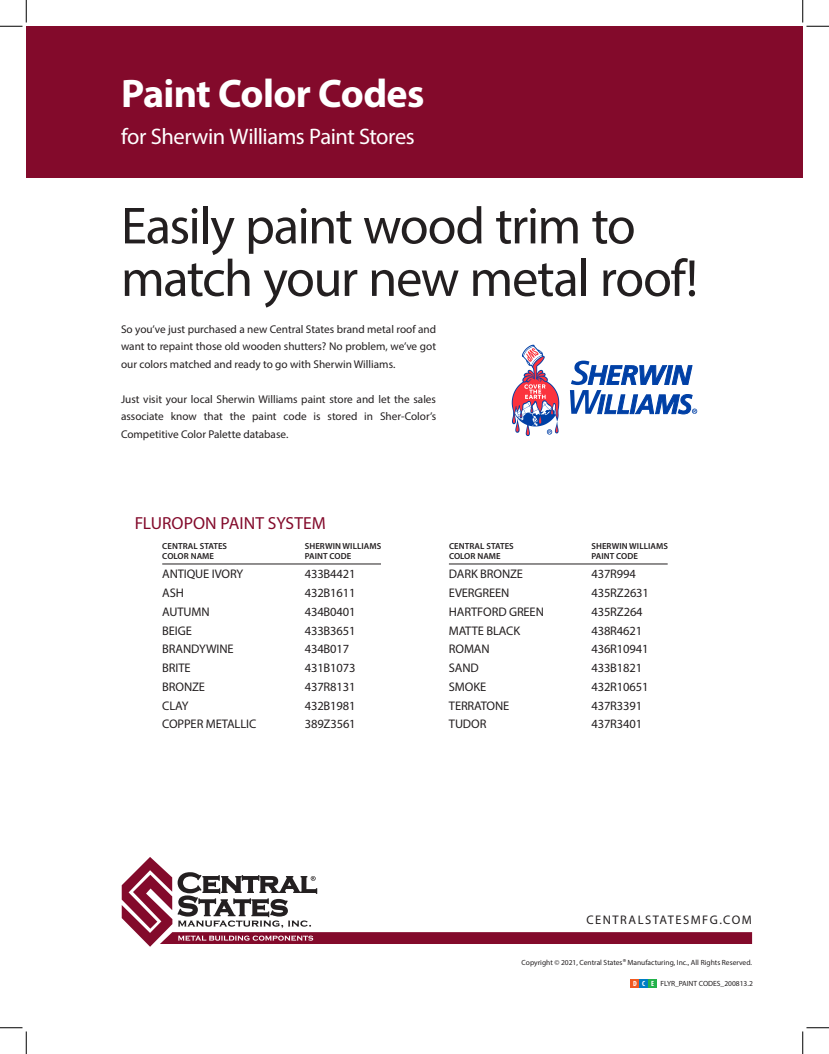
<style>
.page{position:relative;width:829px;height:1054px;background:#fff}
.page>*{position:absolute;margin:0;border:0;box-sizing:border-box;transform-origin:0 0}
.t1{font:52.5px/52.5px "Myriad Pro";letter-spacing:-.03em;color:#231f20}
.t2{font:700 40px "Myriad Pro";letter-spacing:-.02em;color:#fff}
.t3{font:22.5px "Myriad Pro";letter-spacing:-.025em;color:#fff}
.t4{font:17.5px "Myriad Pro";color:#830a2b}
.t5{font:12.5px "Myriad Pro";letter-spacing:-.01em;color:#231f20}
.t6{font:12.5px "Myriad Pro";letter-spacing:.12em;color:#231f20}
.t7{font:11.25px/17.5px "Myriad Pro";color:#231f20;text-align:justify}
.t8{font:600 8.75px "Myriad Pro";letter-spacing:.01em;color:#231f20}
.t9{font:7.5px "Myriad Pro";color:#231f20}
.t10{font:700 condensed 7.5px "Myriad Pro";color:#fff}
.s1{font-style:italic;font-size:8.75px}
</style>
<div class="page">
<div style="left:26px;top:26px;width:776px;height:152px;background:#830a2b"></div>
<svg style="left:122px;top:857px;width:630px;height:90px"></svg>
<div style="left:649px;top:979px;width:8px;height:9px;background:#23b24b"></div>
<div style="left:640px;top:979px;width:8px;height:9px;background:#007ec5"></div>
<div style="left:631px;top:979px;width:8px;height:9px;background:#f15921"></div>
<svg style="left:512px;top:345px;width:47px;height:91px"></svg>
<svg style="left:570px;top:360px;width:127px;height:55px"></svg>
<hr style="left:162px;top:564px;width:219px;height:1px;background:#231f20">
<hr style="left:449px;top:564px;width:218px;height:1px;background:#231f20">
<svg style="left:0;top:0;width:27px;height:27px"></svg>
<svg style="left:0;top:1027px;width:27px;height:27px"></svg>
<svg style="left:802px;top:0;width:27px;height:27px"></svg>
<svg style="left:802px;top:1027px;width:27px;height:27px"></svg>
<p class="t2" style="left:121px;top:67px;width:305px">Paint Color Codes</p>
<p class="t3" style="left:121px;top:123px;width:295px">for Sherwin Williams Paint Stores</p>
<p class="t1" style="left:121px;top:199px;width:578px">Easily paint wood trim to match your new metal roof!</p>
<p class="t7" style="left:121px;top:320px;width:316px">So you’ve just purchased a new Central States brand metal roof and want to repaint those old wooden shutters? No problem, we’ve got our colors matched and ready to go with Sherwin Williams.</p>
<p class="t7" style="left:121px;top:390px;width:317px">Just visit your local Sherwin Williams paint store and let the sales associate know that the paint code is stored in Sher-Color’s Competitive Color Palette database.</p>
<p class="t4" style="left:135px;top:512px;width:193px">FLUROPON PAINT SYSTEM</p>
<p class="t8" style="left:162px;top:541px;width:66px">CENTRAL STATES</p>
<p class="t8" style="left:305px;top:541px;width:78px">SHERWIN WILLIAMS</p>
<p class="t8" style="left:162px;top:551px;width:53px">COLOR NAME</p>
<p class="t8" style="left:305px;top:551px;width:48px">PAINT CODE</p>
<p class="t5" style="left:162px;top:566px;width:82px">ANTIQUE IVORY</p>
<p class="t5" style="left:305px;top:566px;width:52px">433B4421</p>
<p class="t5" style="left:162px;top:585px;width:23px">ASH</p>
<p class="t5" style="left:305px;top:585px;width:52px">432B1611</p>
<p class="t5" style="left:162px;top:604px;width:49px">AUTUMN</p>
<p class="t5" style="left:305px;top:604px;width:52px">434B0401</p>
<p class="t5" style="left:162px;top:623px;width:31px">BEIGE</p>
<p class="t5" style="left:305px;top:623px;width:52px">433B3651</p>
<p class="t5" style="left:162px;top:641px;width:73px">BRANDYWINE</p>
<p class="t5" style="left:305px;top:641px;width:46px">434B017</p>
<p class="t5" style="left:162px;top:660px;width:30px">BRITE</p>
<p class="t5" style="left:305px;top:660px;width:52px">431B1073</p>
<p class="t5" style="left:162px;top:679px;width:44px">BRONZE</p>
<p class="t5" style="left:305px;top:679px;width:52px">437R8131</p>
<p class="t5" style="left:162px;top:698px;width:28px">CLAY</p>
<p class="t5" style="left:305px;top:698px;width:52px">432B1981</p>
<p class="t5" style="left:162px;top:716px;width:96px">COPPER METALLIC</p>
<p class="t5" style="left:305px;top:716px;width:52px">389Z3561</p>
<p class="t8" style="left:449px;top:541px;width:66px">CENTRAL STATES</p>
<p class="t8" style="left:591px;top:541px;width:78px">SHERWIN WILLIAMS</p>
<p class="t8" style="left:449px;top:551px;width:53px">COLOR NAME</p>
<p class="t8" style="left:591px;top:551px;width:48px">PAINT CODE</p>
<p class="t5" style="left:449px;top:566px;width:76px">DARK BRONZE</p>
<p class="t5" style="left:591px;top:566px;width:46px">437R994</p>
<p class="t5" style="left:449px;top:585px;width:62px">EVERGREEN</p>
<p class="t5" style="left:591px;top:585px;width:59px">435RZ2631</p>
<p class="t5" style="left:449px;top:604px;width:96px">HARTFORD GREEN</p>
<p class="t5" style="left:591px;top:604px;width:53px">435RZ264</p>
<p class="t5" style="left:449px;top:623px;width:73px">MATTE BLACK</p>
<p class="t5" style="left:591px;top:623px;width:52px">438R4621</p>
<p class="t5" style="left:449px;top:641px;width:42px">ROMAN</p>
<p class="t5" style="left:591px;top:641px;width:59px">436R10941</p>
<p class="t5" style="left:449px;top:660px;width:31px">SAND</p>
<p class="t5" style="left:591px;top:660px;width:52px">433B1821</p>
<p class="t5" style="left:449px;top:679px;width:39px">SMOKE</p>
<p class="t5" style="left:591px;top:679px;width:59px">432R10651</p>
<p class="t5" style="left:449px;top:698px;width:62px">TERRATONE</p>
<p class="t5" style="left:591px;top:698px;width:52px">437R3391</p>
<p class="t5" style="left:449px;top:716px;width:39px">TUDOR</p>
<p class="t5" style="left:591px;top:716px;width:52px">437R3401</p>
<p class="t6" style="left:586px;top:912px;width:167px">CENTRALSTATESMFG.COM</p>
<p class="t9" style="left:521px;top:957px;width:232px">Copyright © 2021, Central States<span class="s1">®</span> Manufacturing, Inc., All Rights Reserved.</p>
<p class="t10" style="left:633px;top:979px;width:5px">D</p>
<p class="t10" style="left:642px;top:979px;width:4px">C</p>
<p class="t10" style="left:651px;top:979px;width:4px">E</p>
<p class="t9" style="left:660px;top:979px;width:94px">FLYR_PAINT CODES_200813.2</p>
</div>
